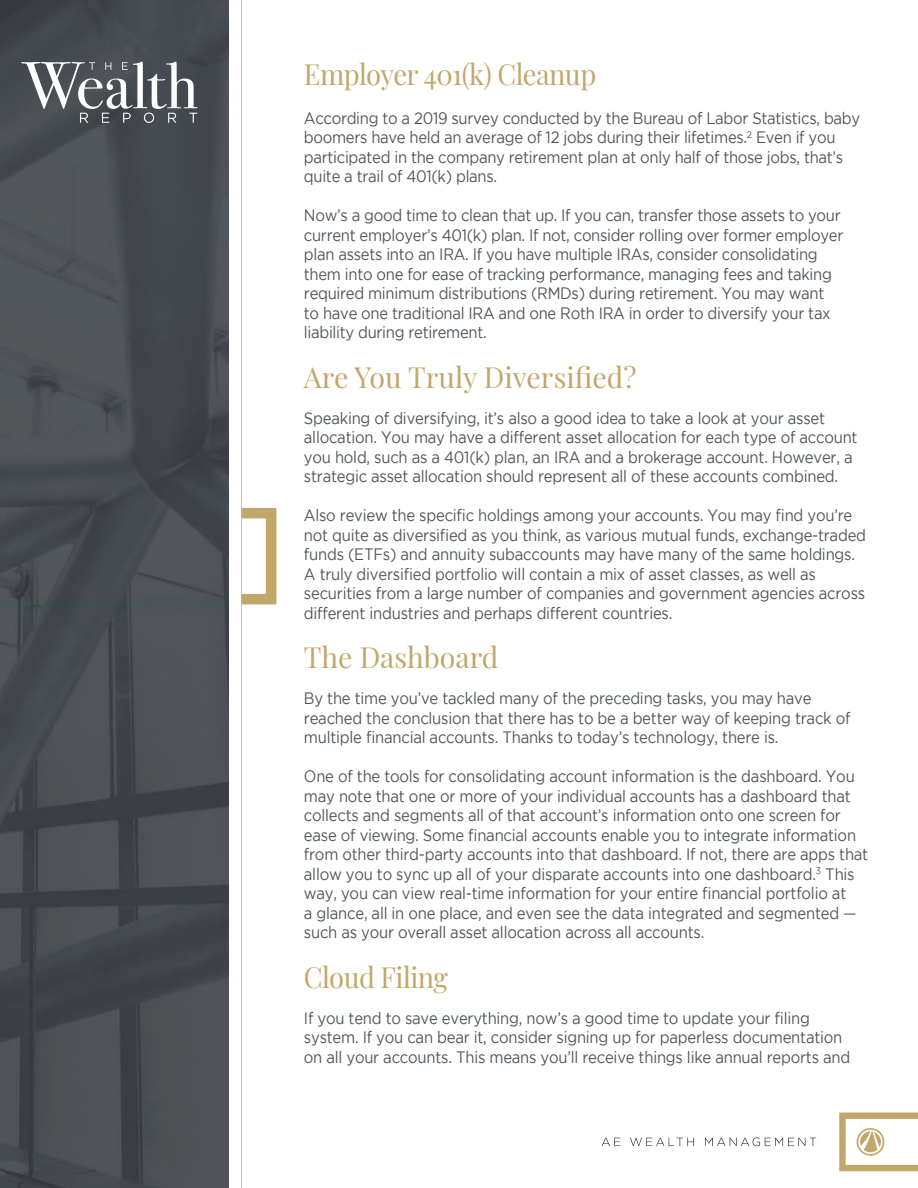
<style>
.page{position:relative;width:918px;height:1188px;background:#fff}
.page>*{position:absolute;margin:0;border:0;box-sizing:border-box;transform-origin:0 0}
.t1{font:28.5px "Playfair Display";color:#c2a76a}
.t2{font:28.5px "Playfair Display";letter-spacing:-.02em;color:#c2a76a;scale:.96 1}
.t3{font:16.5px/19.5px "Gotham";letter-spacing:-.015em;color:#50555a;scale:.9 1}
</style>
<div class="page">
<svg style="left:242px;top:508px;width:34px;height:96px"></svg>
<hr style="left:240px;top:0;width:2px;height:1188px;background:#bababa">
<img style="left:0;top:0;width:229px;height:1188px">
<svg style="left:21px;top:61px;width:177px;height:62px"></svg>
<svg style="left:839px;top:1113px;width:79px;height:58px"></svg>
<svg style="left:602px;top:1138px;width:18px;height:8px"></svg>
<svg style="left:630px;top:1138px;width:64px;height:8px"></svg>
<svg style="left:705px;top:1138px;width:111px;height:8px"></svg>
<h1 class="t2" style="left:304px;top:52px;width:306px">Employer 401(k) Cleanup</h1>
<p class="t3" style="left:304px;top:108px;width:620px">According to a 2019 survey conducted by the Bureau of Labor Statistics, baby boomers have held an average of 12 jobs during their lifetimes.<sup>2</sup> Even if you participated in the company retirement plan at only half of those jobs, that’s quite a trail of 401(k) plans.</p>
<p class="t3" style="left:304px;top:206px;width:601px">Now’s a good time to clean that up. If you can, transfer those assets to your current employer’s 401(k) plan. If not, consider rolling over former employer plan assets into an IRA. If you have multiple IRAs, consider consolidating them into one for ease of tracking performance, managing fees and taking required minimum distributions (RMDs) during retirement. You may want to have one traditional IRA and one Roth IRA in order to diversify your tax liability during retirement.</p>
<h1 class="t1" style="left:304px;top:355px;width:334px">Are You Truly Diversified?</h1>
<p class="t3" style="left:304px;top:408px;width:617px">Speaking of diversifying, it’s also a good idea to take a look at your asset allocation. You may have a different asset allocation for each type of account you hold, such as a 401(k) plan, an IRA and a brokerage account. However, a strategic asset allocation should represent all of these accounts combined.</p>
<p class="t3" style="left:304px;top:506px;width:626px">Also review the specific holdings among your accounts. You may find you’re not quite as diversified as you think, as various mutual funds, exchange-traded funds (ETFs) and annuity subaccounts may have many of the same holdings.<br>A truly diversified portfolio will contain a mix of asset classes, as well as securities from a large number of companies and government agencies across different industries and perhaps different countries.</p>
<h1 class="t1" style="left:304px;top:635px;width:196px">The Dashboard</h1>
<p class="t3" style="left:304px;top:688px;width:609px">By the time you’ve tackled many of the preceding tasks, you may have reached the conclusion that there has to be a better way of keeping track of multiple financial accounts. Thanks to today’s technology, there is.</p>
<p class="t3" style="left:304px;top:767px;width:629px">One of the tools for consolidating account information is the dashboard. You may note that one or more of your individual accounts has a dashboard that collects and segments all of that account’s information onto one screen for ease of viewing. Some financial accounts enable you to integrate information from other third-party accounts into that dashboard. If not, there are apps that allow you to sync up all of your disparate accounts into one dashboard.<sup>3</sup> This way, you can view real-time information for your entire financial portfolio at<br>a glance, all in one place, and even see the data integrated and segmented — such as your overall asset allocation across all accounts.</p>
<h1 class="t2" style="left:304px;top:955px;width:151px">Cloud Filing</h1>
<p class="t3" style="left:304px;top:1008px;width:609px">If you tend to save everything, now’s a good time to update your filing system. If you can bear it, consider signing up for paperless documentation on all your accounts. This means you’ll receive things like annual reports and</p>
</div>
